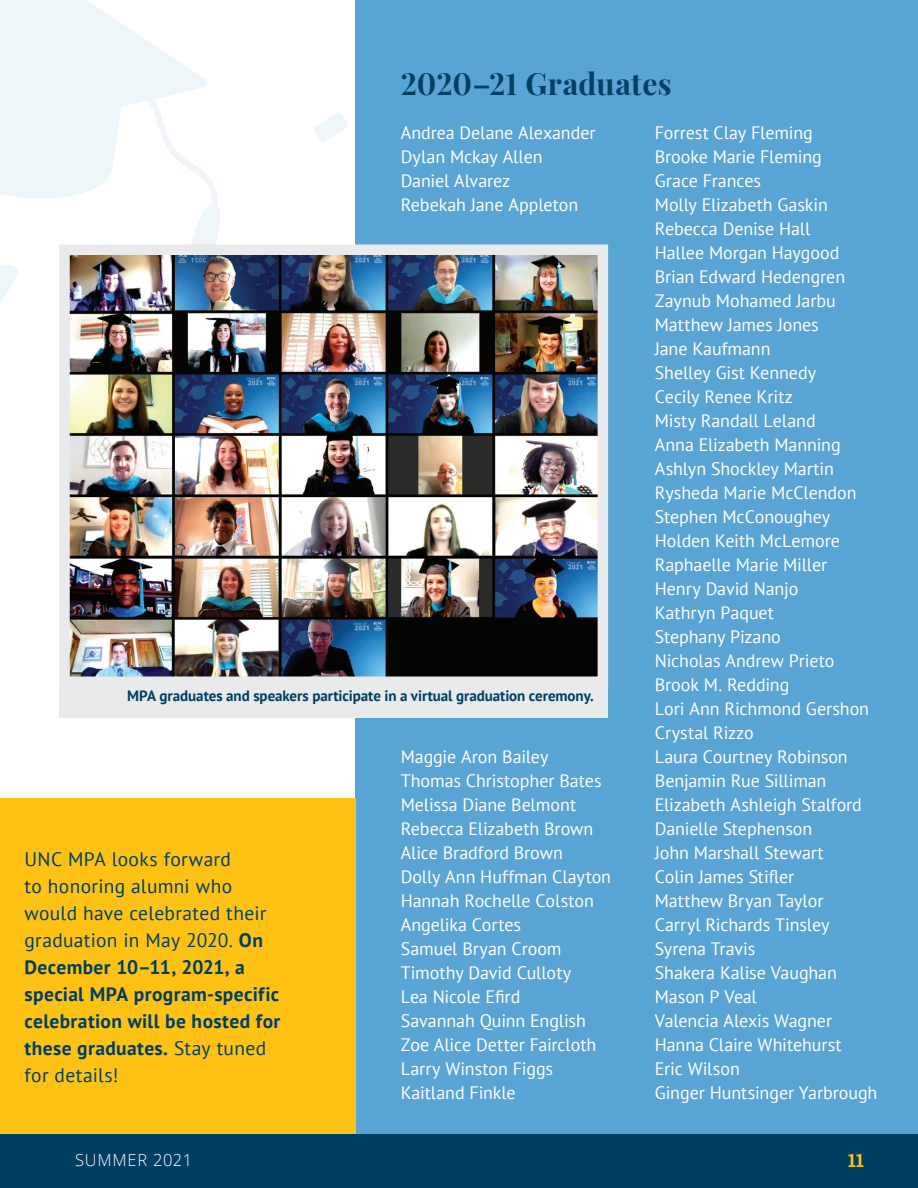
<style>
.page{position:relative;width:918px;height:1188px;background:#fff}
.page>*{position:absolute;margin:0;border:0;box-sizing:border-box;transform-origin:0 0}
.Sidebar_header{font:700 30px "Playfair Display";letter-spacing:.01em;color:#003e62}
.t1{font:19.5px/27px "PT Sans";letter-spacing:.015em;color:#003e62}
.t2{font:18px "PT Sans";letter-spacing:-.005em;color:#fff}
.t3{font:700 18px "Roboto Slab";color:#fec215}
.t4{font:300 16.5px "Open Sans";letter-spacing:.04em;color:#fff}
.t5{font:700 15px "PT Sans";letter-spacing:-.005em;color:#003e62}
.s1{font-weight:700}
</style>
<div class="page">
<div style="left:0;top:1134px;width:918px;height:54px;background:#003e62"></div>
<svg style="left:0;top:0;width:349px;height:799px"></svg>
<div style="left:355px;top:0;width:563px;height:1134px;background:#58a5d5"></div>
<div style="left:0;top:799px;width:355px;height:335px;background:#fec215"></div>
<img style="left:70px;top:255px;width:527px;height:421px">
<div style="left:59px;top:244px;width:549px;height:443px;border:10px solid #e9eaeb"></div>
<div style="left:59px;top:687px;width:549px;height:31px;background:#e9eaeb"></div>
<p class="Sidebar_header" style="left:401px;top:60px;width:273px">2020–21 Graduates</p>
<p class="t2" style="left:401px;top:121px;width:196px">Andrea Delane Alexander</p>
<p class="t2" style="left:401px;top:145px;width:143px">Dylan Mckay Allen</p>
<p class="t2" style="left:401px;top:169px;width:111px">Daniel Alvarez</p>
<p class="t2" style="left:401px;top:193px;width:179px">Rebekah Jane Appleton</p>
<p class="t2" style="left:655px;top:121px;width:160px">Forrest Clay Fleming</p>
<p class="t2" style="left:655px;top:145px;width:169px">Brooke Marie Fleming</p>
<p class="t2" style="left:655px;top:169px;width:108px">Grace Frances</p>
<p class="t2" style="left:655px;top:193px;width:175px">Molly Elizabeth Gaskin</p>
<p class="t2" style="left:655px;top:217px;width:157px">Rebecca Denise Hall</p>
<p class="t2" style="left:655px;top:241px;width:186px">Hallee Morgan Haygood</p>
<p class="t2" style="left:655px;top:265px;width:192px">Brian Edward Hedengren</p>
<p class="t2" style="left:655px;top:289px;width:183px">Zaynub Mohamed Jarbu</p>
<p class="t2" style="left:655px;top:313px;width:166px">Matthew James Jones</p>
<p class="t2" style="left:655px;top:337px;width:117px">Jane Kaufmann</p>
<p class="t2" style="left:655px;top:361px;width:163px">Shelley Gist Kennedy</p>
<p class="t2" style="left:655px;top:385px;width:140px">Cecily Renee Kritz</p>
<p class="t2" style="left:655px;top:409px;width:162px">Misty Randall Leland</p>
<p class="t2" style="left:655px;top:433px;width:187px">Anna Elizabeth Manning</p>
<p class="t2" style="left:655px;top:457px;width:181px">Ashlyn Shockley Martin</p>
<p class="t2" style="left:655px;top:481px;width:203px">Rysheda Marie McClendon</p>
<p class="t2" style="left:655px;top:505px;width:177px">Stephen McConoughey</p>
<p class="t2" style="left:655px;top:529px;width:187px">Holden Keith McLemore</p>
<p class="t2" style="left:655px;top:553px;width:174px">Raphaelle Marie Miller</p>
<p class="t2" style="left:655px;top:577px;width:145px">Henry David Nanjo</p>
<p class="t2" style="left:655px;top:601px;width:121px">Kathryn Paquet</p>
<p class="t2" style="left:655px;top:625px;width:128px">Stephany Pizano</p>
<p class="t2" style="left:655px;top:649px;width:181px">Nicholas Andrew Prieto</p>
<p class="t2" style="left:655px;top:673px;width:136px">Brook M. Redding</p>
<p class="t2" style="left:655px;top:697px;width:216px">Lori Ann Richmond Gershon</p>
<p class="t2" style="left:655px;top:721px;width:100px">Crystal Rizzo</p>
<p class="t2" style="left:655px;top:745px;width:194px">Laura Courtney Robinson</p>
<p class="t2" style="left:655px;top:769px;width:173px">Benjamin Rue Silliman</p>
<p class="t2" style="left:655px;top:793px;width:209px">Elizabeth Ashleigh Stalford</p>
<p class="t2" style="left:655px;top:817px;width:159px">Danielle Stephenson</p>
<p class="t2" style="left:655px;top:841px;width:170px">John Marshall Stewart</p>
<p class="t2" style="left:655px;top:865px;width:141px">Colin James Stifler</p>
<p class="t2" style="left:655px;top:889px;width:170px">Matthew Bryan Taylor</p>
<p class="t2" style="left:655px;top:913px;width:176px">Carryl Richards Tinsley</p>
<p class="t2" style="left:655px;top:937px;width:102px">Syrena Travis</p>
<p class="t2" style="left:655px;top:961px;width:184px">Shakera Kalise Vaughan</p>
<p class="t2" style="left:655px;top:985px;width:104px">Mason P Veal</p>
<p class="t2" style="left:655px;top:1009px;width:179px">Valencia Alexis Wagner</p>
<p class="t2" style="left:655px;top:1033px;width:188px">Hanna Claire Whitehurst</p>
<p class="t2" style="left:655px;top:1057px;width:87px">Eric Wilson</p>
<p class="t2" style="left:655px;top:1081px;width:224px">Ginger Huntsinger Yarbrough</p>
<p class="t5" style="left:127px;top:686px;width:468px">MPA graduates and speakers participate in a virtual graduation ceremony.</p>
<p class="t2" style="left:401px;top:745px;width:149px">Maggie Aron Bailey</p>
<p class="t2" style="left:401px;top:769px;width:202px">Thomas Christopher Bates</p>
<p class="t2" style="left:401px;top:793px;width:177px">Melissa Diane Belmont</p>
<p class="t2" style="left:401px;top:817px;width:194px">Rebecca Elizabeth Brown</p>
<p class="t2" style="left:401px;top:841px;width:164px">Alice Bradford Brown</p>
<p class="t2" style="left:401px;top:865px;width:212px">Dolly Ann Huffman Clayton</p>
<p class="t2" style="left:401px;top:889px;width:195px">Hannah Rochelle Colston</p>
<p class="t2" style="left:401px;top:913px;width:122px">Angelika Cortes</p>
<p class="t2" style="left:401px;top:937px;width:162px">Samuel Bryan Croom</p>
<p class="t2" style="left:401px;top:961px;width:172px">Timothy David Culloty</p>
<p class="t2" style="left:401px;top:985px;width:121px">Lea Nicole Efird</p>
<p class="t2" style="left:401px;top:1009px;width:187px">Savannah Quinn English</p>
<p class="t2" style="left:401px;top:1033px;width:197px">Zoe Alice Detter Faircloth</p>
<p class="t2" style="left:401px;top:1057px;width:154px">Larry Winston Figgs</p>
<p class="t2" style="left:401px;top:1081px;width:117px">Kaitland Finkle</p>
<p class="t1" style="left:25px;top:845px;width:257px">UNC MPA looks forward<br>to honoring alumni who would have celebrated their graduation in May 2020. <span class="s1">On<br>December 10–11, 2021, a special MPA program-specific celebration will be hosted for these graduates.</span> Stay tuned for details!</p>
<p class="t4" style="left:75px;top:1149px;width:118px">SUMMER 2021</p>
<p class="t3" style="left:848px;top:1148px;width:17px">11</p>
</div>
